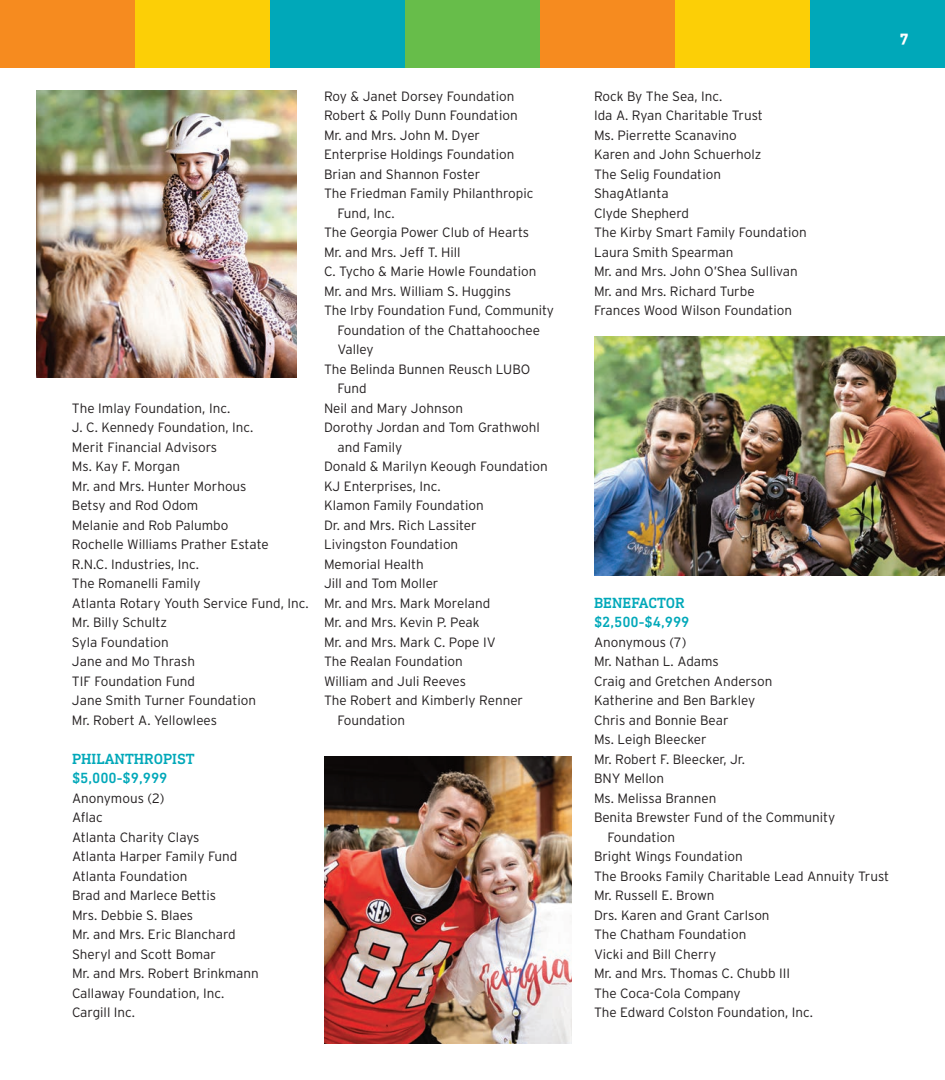
<style>
.page{position:relative;width:945px;height:1080px;background:#fff}
.page>*{position:absolute;margin:0;border:0;box-sizing:border-box;transform-origin:0 0}
.t1{font:500 27px "DIN Next Slab Pro";color:#fff}
.t2{font:500 15px/19.5px "DIN Next Slab Pro";color:#00a8b9}
.t3{font:300 13.5px/19.5px "Interstate";color:#231f20}
</style>
<div class="page">
<div style="left:0;top:0;width:135px;height:68px;background:#f68b1f"></div>
<div style="left:135px;top:0;width:135px;height:68px;background:#fccf06"></div>
<div style="left:270px;top:0;width:135px;height:68px;background:#00a8b9"></div>
<div style="left:405px;top:0;width:135px;height:68px;background:#67bd4a"></div>
<div style="left:540px;top:0;width:135px;height:68px;background:#f68b1f"></div>
<div style="left:675px;top:0;width:135px;height:68px;background:#fccf06"></div>
<div style="left:810px;top:0;width:135px;height:68px;background:#00a8b9"></div>
<img style="left:36px;top:90px;width:261px;height:288px">
<img style="left:324px;top:756px;width:248px;height:288px">
<img style="left:594px;top:336px;width:351px;height:239px">
<p class="t3" style="left:72px;top:399px;width:238px">The Imlay Foundation, Inc.<br>J. C. Kennedy Foundation, Inc.<br>Merit Financial Advisors<br>Ms. Kay F. Morgan<br>Mr. and Mrs. Hunter Morhous<br>Betsy and Rod Odom<br>Melanie and Rob Palumbo<br>Rochelle Williams Prather Estate<br>R.N.C. Industries, Inc.<br>The Romanelli Family<br>Atlanta Rotary Youth Service Fund, Inc.<br>Mr. Billy Schultz<br>Syla Foundation<br>Jane and Mo Thrash<br>TIF Foundation Fund<br>Jane Smith Turner Foundation<br>Mr. Robert A. Yellowlees</p>
<p class="t2" style="left:72px;top:750px;width:124px">PHILANTHROPIST $5,000-$9,999</p>
<p class="t3" style="left:72px;top:789px;width:188px">Anonymous (2)<br>Aflac<br>Atlanta Charity Clays<br>Atlanta Harper Family Fund<br>Atlanta Foundation<br>Brad and Marlece Bettis<br>Mrs. Debbie S. Blaes<br>Mr. and Mrs. Eric Blanchard<br>Sheryl and Scott Bomar<br>Mr. and Mrs. Robert Brinkmann<br>Callaway Foundation, Inc.<br>Cargill Inc.</p>
<p class="t3" style="left:324px;top:87px;width:192px">Roy &amp; Janet Dorsey Foundation</p>
<p class="t3" style="left:324px;top:107px;width:195px">Robert &amp; Polly Dunn Foundation</p>
<p class="t3" style="left:324px;top:126px;width:158px">Mr. and Mrs. John M. Dyer</p>
<p class="t3" style="left:324px;top:146px;width:192px">Enterprise Holdings Foundation</p>
<p class="t3" style="left:324px;top:165px;width:158px">Brian and Shannon Foster</p>
<p class="t3" style="left:324px;top:185px;width:211px">The Friedman Family Philanthropic</p>
<p class="t3" style="left:338px;top:204px;width:59px">Fund, Inc.</p>
<p class="t3" style="left:324px;top:224px;width:207px">The Georgia Power Club of Hearts</p>
<p class="t3" style="left:324px;top:243px;width:138px">Mr. and Mrs. Jeff T. Hill</p>
<p class="t3" style="left:324px;top:263px;width:214px">C. Tycho &amp; Marie Howle Foundation</p>
<p class="t3" style="left:324px;top:282px;width:189px">Mr. and Mrs. William S. Huggins</p>
<p class="t3" style="left:324px;top:302px;width:232px">The Irby Foundation Fund, Community</p>
<p class="t3" style="left:338px;top:321px;width:204px">Foundation of the Chattahoochee</p>
<p class="t3" style="left:338px;top:341px;width:38px">Valley</p>
<p class="t3" style="left:324px;top:360px;width:208px">The Belinda Bunnen Reusch LUBO</p>
<p class="t3" style="left:338px;top:380px;width:31px">Fund</p>
<p class="t3" style="left:324px;top:399px;width:141px">Neil and Mary Johnson</p>
<p class="t3" style="left:324px;top:419px;width:217px">Dorothy Jordan and Tom Grathwohl</p>
<p class="t3" style="left:338px;top:438px;width:66px">and Family</p>
<p class="t3" style="left:324px;top:458px;width:225px">Donald &amp; Marilyn Keough Foundation</p>
<p class="t3" style="left:324px;top:477px;width:118px">KJ Enterprises, Inc.</p>
<p class="t3" style="left:324px;top:497px;width:161px">Klamon Family Foundation</p>
<p class="t3" style="left:324px;top:516px;width:154px">Dr. and Mrs. Rich Lassiter</p>
<p class="t3" style="left:324px;top:536px;width:136px">Livingston Foundation</p>
<p class="t3" style="left:324px;top:555px;width:101px">Memorial Health</p>
<p class="t3" style="left:324px;top:575px;width:116px">Jill and Tom Moller</p>
<p class="t3" style="left:324px;top:594px;width:168px">Mr. and Mrs. Mark Moreland</p>
<p class="t3" style="left:324px;top:614px;width:157px">Mr. and Mrs. Kevin P. Peak</p>
<p class="t3" style="left:324px;top:633px;width:173px">Mr. and Mrs. Mark C. Pope IV</p>
<p class="t3" style="left:324px;top:653px;width:140px">The Realan Foundation</p>
<p class="t3" style="left:324px;top:672px;width:144px">William and Juli Reeves</p>
<p class="t3" style="left:324px;top:692px;width:201px">The Robert and Kimberly Renner</p>
<p class="t3" style="left:338px;top:711px;width:69px">Foundation</p>
<p class="t3" style="left:594px;top:87px;width:214px">Rock By The Sea, Inc.<br>Ida A. Ryan Charitable Trust<br>Ms. Pierrette Scanavino<br>Karen and John Schuerholz<br>The Selig Foundation<br>ShagAtlanta<br>Clyde Shepherd<br>The Kirby Smart Family Foundation<br>Laura Smith Spearman<br>Mr. and Mrs. John O’Shea Sullivan<br>Mr. and Mrs. Richard Turbe<br>Frances Wood Wilson Foundation</p>
<h1 class="t1" style="left:900px;top:33px;width:11px">7</h1>
<p class="t2" style="left:594px;top:594px;width:97px">BENEFACTOR $2,500-$4,999</p>
<p class="t3" style="left:594px;top:633px;width:94px">Anonymous (7)</p>
<p class="t3" style="left:594px;top:653px;width:126px">Mr. Nathan L. Adams</p>
<p class="t3" style="left:594px;top:672px;width:180px">Craig and Gretchen Anderson</p>
<p class="t3" style="left:594px;top:692px;width:163px">Katherine and Ben Barkley</p>
<p class="t3" style="left:594px;top:711px;width:136px">Chris and Bonnie Bear</p>
<p class="t3" style="left:594px;top:731px;width:114px">Ms. Leigh Bleecker</p>
<p class="t3" style="left:594px;top:750px;width:153px">Mr. Robert F. Bleecker, Jr.</p>
<p class="t3" style="left:594px;top:770px;width:72px">BNY Mellon</p>
<p class="t3" style="left:594px;top:789px;width:124px">Ms. Melissa Brannen</p>
<p class="t3" style="left:594px;top:809px;width:243px">Benita Brewster Fund of the Community</p>
<p class="t3" style="left:608px;top:828px;width:69px">Foundation</p>
<p class="t3" style="left:594px;top:848px;width:150px">Bright Wings Foundation</p>
<p class="t3" style="left:594px;top:867px;width:297px">The Brooks Family Charitable Lead Annuity Trust</p>
<p class="t3" style="left:594px;top:887px;width:122px">Mr. Russell E. Brown</p>
<p class="t3" style="left:594px;top:906px;width:177px">Drs. Karen and Grant Carlson</p>
<p class="t3" style="left:594px;top:926px;width:154px">The Chatham Foundation</p>
<p class="t3" style="left:594px;top:945px;width:124px">Vicki and Bill Cherry</p>
<p class="t3" style="left:594px;top:965px;width:198px">Mr. and Mrs. Thomas C. Chubb III</p>
<p class="t3" style="left:594px;top:984px;width:148px">The Coca-Cola Company</p>
<p class="t3" style="left:594px;top:1004px;width:221px">The Edward Colston Foundation, Inc.</p>
</div>
